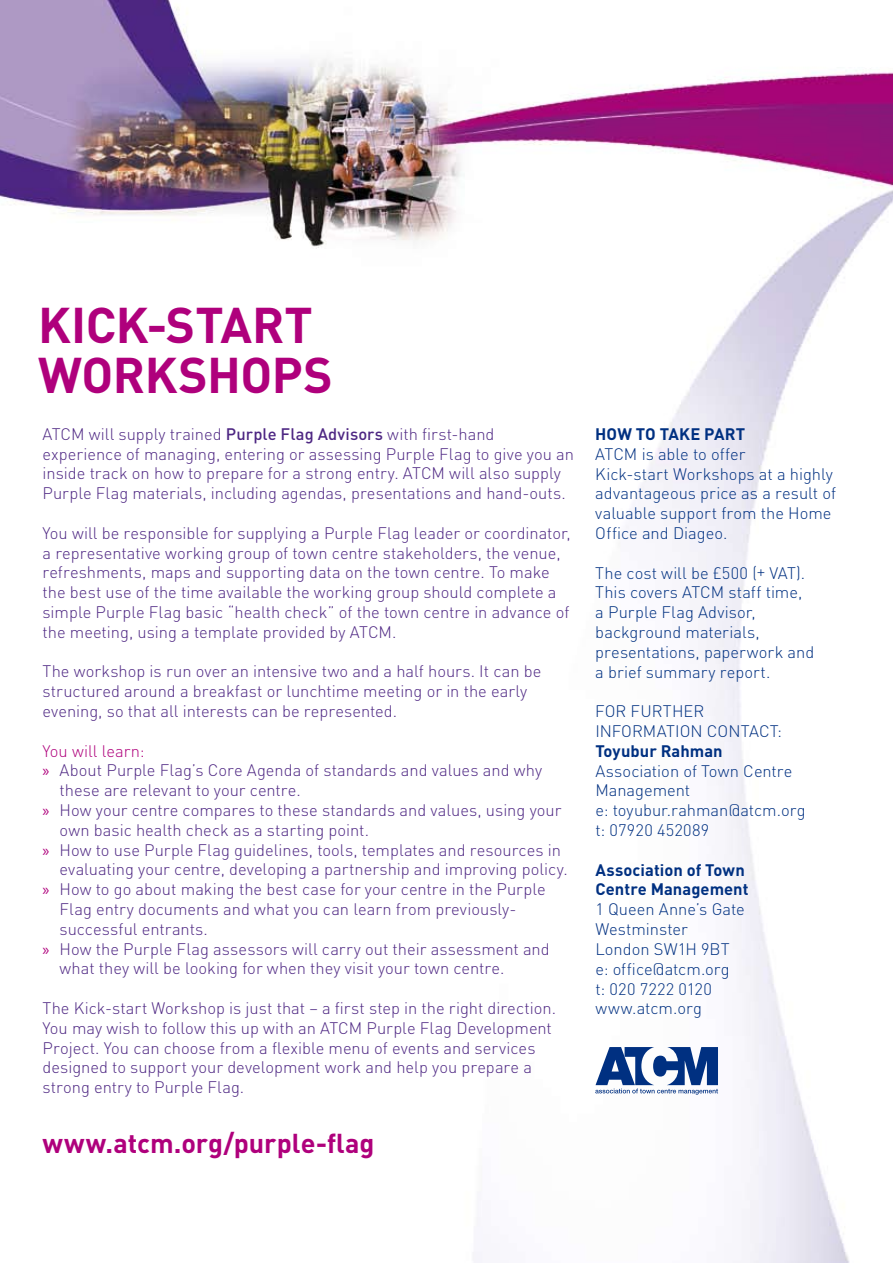
<style>
.page{position:relative;width:893px;height:1263px;background:#fff}
.page>*{position:absolute;margin:0;border:0;box-sizing:border-box;transform-origin:0 0}
.t1{font:700 49.5px/49.5px "DIN";letter-spacing:-.01em;color:#af007c}
.t2{font:700 27px "DIN";letter-spacing:.025em;color:#af007c}
.t3{font:300 16.5px/19.8px "DIN";color:#4e2783}
.t4{font:300 16.5px/19.8px "DIN";color:#003081}
.t5{font:700 16.5px/19.8px "DIN";letter-spacing:.005em;color:#003081}
.t6{font:300 16.5px "DIN";letter-spacing:-.005em;color:#af007c}
.s1{font-weight:500}
.s2{font-family:"Myriad Pro";font-weight:400;color:#af007c}
</style>
<div class="page">
<img style="left:0;top:0;width:893px;height:1263px">
<svg style="left:595px;top:1047px;width:123px;height:48px"></svg>
<h1 class="t1" style="left:38px;top:299px;width:276px">Kick-Start<br>Workshops</h1>
<p class="t3" style="left:43px;top:424px;width:533px">ATCM will supply trained <span class="s1">Purple Flag Advisors</span> with first-hand experience of managing, entering or assessing Purple Flag to give you an inside track on how to prepare for a strong entry. ATCM will also supply Purple Flag materials, including agendas, presentations and hand-outs.</p>
<p class="t3" style="left:43px;top:523px;width:530px">You will be responsible for supplying a Purple Flag leader or coordinator, a representative working group of town centre stakeholders, the venue, refreshments, maps and supporting data on the town centre. To make the best use of the time available the working group should complete a simple Purple Flag basic “health check” of the town centre in advance of the meeting, using a template provided by ATCM.</p>
<p class="t3" style="left:43px;top:661px;width:500px">The workshop is run over an intensive two and a half hours. It can be structured around a breakfast or lunchtime meeting or in the early evening, so that all interests can be represented.</p>
<p class="t6" style="left:43px;top:740px;width:104px">You will learn:</p>
<p class="t3" style="left:43px;top:760px;width:501px"><span class="s2">»</span> About Purple Flag’s Core Agenda of standards and values and why</p>
<p class="t3" style="left:60px;top:780px;width:243px">these are relevant to your centre.</p>
<p class="t3" style="left:43px;top:800px;width:520px"><span class="s2">»</span> How your centre compares to these standards and values, using your</p>
<p class="t3" style="left:60px;top:820px;width:311px">own basic health check as a starting point.</p>
<p class="t3" style="left:43px;top:840px;width:520px"><span class="s2">»</span> How to use Purple Flag guidelines, tools, templates and resources in</p>
<p class="t3" style="left:60px;top:859px;width:510px">evaluating your centre, developing a partnership and improving policy.</p>
<p class="t3" style="left:43px;top:879px;width:505px"><span class="s2">»</span> How to go about making the best case for your centre in the Purple</p>
<p class="t3" style="left:60px;top:899px;width:458px">Flag entry documents and what you can learn from previously-</p>
<p class="t3" style="left:60px;top:919px;width:150px">successful entrants.</p>
<p class="t3" style="left:43px;top:939px;width:509px"><span class="s2">»</span> How the Purple Flag assessors will carry out their assessment and</p>
<p class="t3" style="left:60px;top:958px;width:446px">what they will be looking for when they visit your town centre.</p>
<p class="t3" style="left:43px;top:998px;width:515px">The Kick-start Workshop is just that – a first step in the right direction.<br>You may wish to follow this up with an ATCM Purple Flag Development Project. You can choose from a flexible menu of events and services designed to support your development work and help you prepare a strong entry to Purple Flag.</p>
<h2 class="t2" style="left:43px;top:1125px;width:334px">www.atcm.org/purple-flag</h2>
<p class="t5" style="left:595px;top:423px;width:151px">H ow to Take Part</p>
<p class="t4" style="left:595px;top:444px;width:242px">ATCM is able to offer<br>Kick-start Workshops at a highly advantageous price as a result of valuable support from the Home<br>Office and Diageo.</p>
<p class="t4" style="left:595px;top:563px;width:221px">The cost will be £500 (+ VAT).<br>This covers ATCM staff time, a Purple Flag Advisor, background materials, presentations, paperwork and a brief summary report.</p>
<p class="t4" style="left:595px;top:701px;width:110px">For furth er informatio</p>
<p class="t4" style="left:690px;top:721px;width:61px">n contact</p>
<p class="t4" style="left:777px;top:721px;width:6px">:</p>
<p class="t5" style="left:595px;top:740px;width:129px">Toyubur Rahman</p>
<p class="t4" style="left:595px;top:761px;width:212px">Association of Town Centre<br>Management<br>e: toyubur.rahman@atcm.org t: 07920 452089</p>
<p class="t5" style="left:595px;top:859px;width:155px">Association of Town<br>Centre Management</p>
<p class="t4" style="left:595px;top:899px;width:151px">1 Queen Anne’s Gate<br>Westminster<br>London SW1H 9BT e: office@atcm.org<br>t: 020 7222 0120 www.atcm.org</p>
</div>
